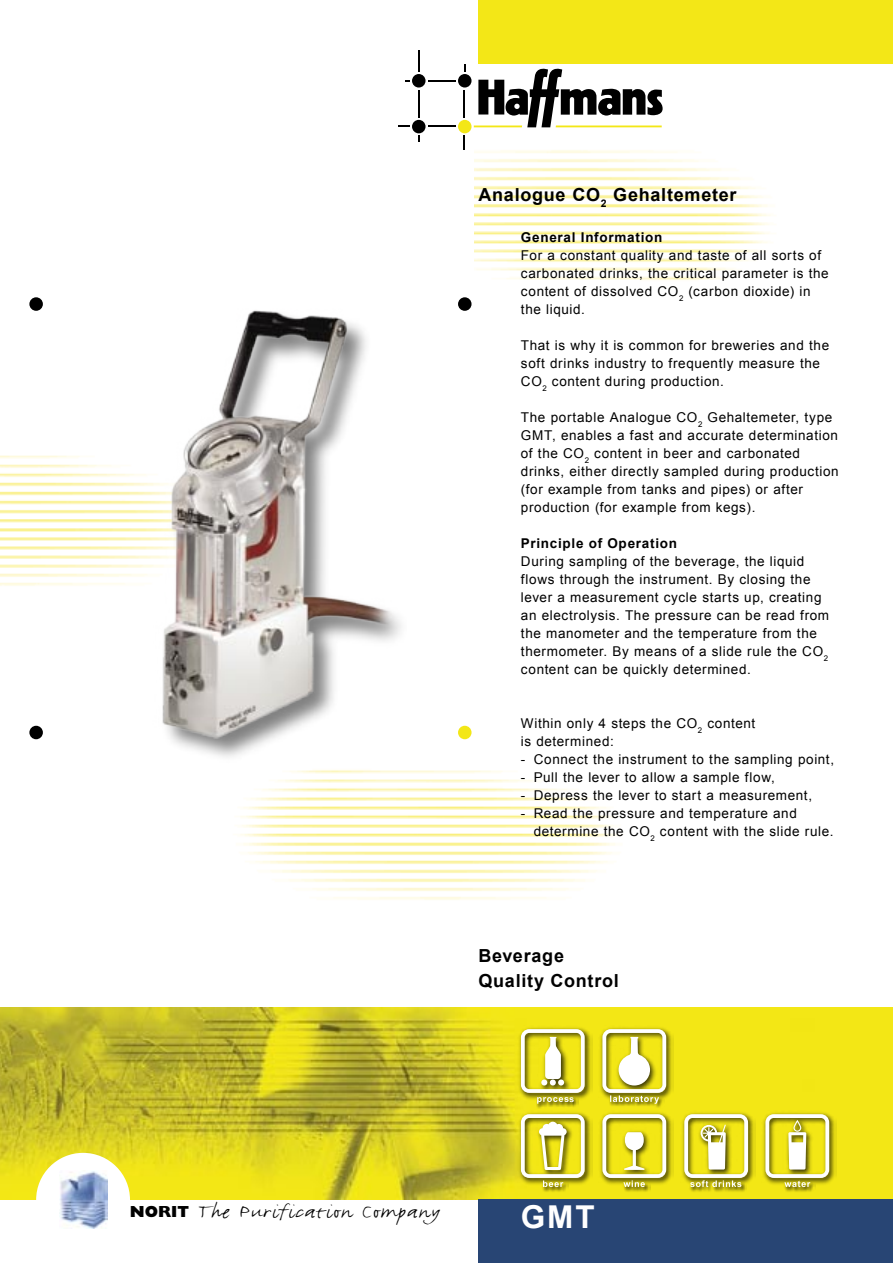
<style>
.page{position:relative;width:893px;height:1263px;background:#fff}
.page>*{position:absolute;margin:0;border:0;box-sizing:border-box;transform-origin:0 0}
.t1{font:700 31.5px "Arial";color:#fff}
.t2{font:21.45px "FF Justlefthand";letter-spacing:.04em;color:#000;scale:1.2 1}
.t3{font:700 18px/25.5px "Arial";letter-spacing:.04em;color:#000}
.t4{font:13.5px/18px "Arial";letter-spacing:.045em;color:#000}
.t5{font:700 13.5px "Arial";letter-spacing:.055em;color:#000}
.s1{font-family:"Gill Sans";font-weight:800;font-size:16.05px}
</style>
<div class="page">
<img style="left:0;top:1008px;width:893px;height:191px">
<div style="left:478px;top:0;width:415px;height:64px;background:#f3e717"></div>
<svg style="left:478px;top:68px;width:185px;height:59px"></svg>
<div style="left:458px;top:120px;width:13px;height:13px;background:#f3e717;border-radius:50%"></div>
<hr style="left:474px;top:125px;width:48px;height:2px;background:#f3e717">
<hr style="left:556px;top:125px;width:106px;height:2px;background:#f3e717">
<div style="left:412px;top:74px;width:13px;height:14px;background:#000;border-radius:50%"></div>
<div style="left:458px;top:74px;width:13px;height:14px;background:#000;border-radius:50%"></div>
<div style="left:412px;top:120px;width:13px;height:13px;background:#000;border-radius:50%"></div>
<hr style="left:418px;top:50px;width:2px;height:22px;background:#000">
<svg style="left:418px;top:136px;width:2px;height:6px"></svg>
<svg style="left:464px;top:64px;width:2px;height:8px"></svg>
<hr style="left:418px;top:90px;width:2px;height:28px;background:#000">
<svg style="left:464px;top:90px;width:1px;height:28px"></svg>
<svg style="left:464px;top:136px;width:1px;height:14px"></svg>
<svg style="left:398px;top:125px;width:12px;height:2px"></svg>
<hr style="left:428px;top:125px;width:28px;height:2px;background:#000">
<hr style="left:428px;top:80px;width:28px;height:2px;background:#000">
<div style="left:478px;top:1199px;width:415px;height:64px;background:#284574"></div>
<div style="left:36px;top:1153px;width:94px;height:94px;background:#fff;border-radius:50%"></div>
<img style="left:60px;top:1171px;width:48px;height:57px">
<div style="left:458px;top:297px;width:13px;height:14px;background:#000;border-radius:50%"></div>
<div style="left:29px;top:297px;width:14px;height:14px;background:#000;border-radius:50%"></div>
<div style="left:458px;top:726px;width:13px;height:13px;background:#f3e717;border-radius:50%"></div>
<div style="left:29px;top:726px;width:14px;height:13px;background:#000;border-radius:50%"></div>
<img style="left:68px;top:310px;width:333px;height:450px">
<div style="left:762px;top:1110px;width:75px;height:75px;background:#000;opacity:.75"></div>
<div style="left:783px;top:1179px;width:33px;height:13px;background:#000;opacity:.5"></div>
<svg style="left:765px;top:1114px;width:64px;height:73px"></svg>
<div style="left:599px;top:1110px;width:75px;height:75px;background:#000;opacity:.75"></div>
<div style="left:622px;top:1179px;width:28px;height:13px;background:#000;opacity:.5"></div>
<svg style="left:602px;top:1114px;width:64px;height:73px"></svg>
<div style="left:517px;top:1110px;width:75px;height:75px;background:#000;opacity:.75"></div>
<div style="left:541px;top:1179px;width:27px;height:13px;background:#000;opacity:.5"></div>
<svg style="left:521px;top:1114px;width:64px;height:73px"></svg>
<div style="left:599px;top:1025px;width:75px;height:75px;background:#000;opacity:.75"></div>
<div style="left:609px;top:1094px;width:56px;height:15px;background:#000;opacity:.5"></div>
<svg style="left:602px;top:1029px;width:64px;height:75px"></svg>
<div style="left:681px;top:1110px;width:75px;height:75px;background:#000;opacity:.75"></div>
<div style="left:689px;top:1179px;width:58px;height:13px;background:#000;opacity:.5"></div>
<svg style="left:684px;top:1114px;width:64px;height:73px"></svg>
<div style="left:517px;top:1025px;width:75px;height:75px;background:#000;opacity:.75"></div>
<div style="left:536px;top:1095px;width:38px;height:14px;background:#000;opacity:.5"></div>
<div style="left:568px;top:1096px;width:11px;height:12px;background:#000;opacity:.5"></div>
<svg style="left:521px;top:1029px;width:64px;height:75px"></svg>
<h3 class="t3" style="left:478px;top:182px;width:260px">Analogue CO<sub>2</sub> Gehaltemeter</h3>
<p class="t5" style="left:521px;top:230px;width:143px">General Information</p>
<p class="t4" style="left:521px;top:246px;width:309px">For a constant quality and taste of all sorts of carbonated drinks, the critical parameter is the content of dissolved CO<sub>2</sub> (carbon dioxide) in the liquid.</p>
<p class="t4" style="left:521px;top:336px;width:310px">That is why it is common for breweries and the soft drinks industry to frequently measure the<br>CO<sub>2</sub> content during production.</p>
<p class="t4" style="left:521px;top:408px;width:319px">The portable Analogue CO<sub>2</sub> Gehaltemeter, type GMT, enables a fast and accurate determination of the CO<sub>2</sub> content in beer and carbonated drinks, either directly sampled during production (for example from tanks and pipes) or after production (for example from kegs).</p>
<p class="t5" style="left:521px;top:536px;width:158px">Principle of Operation</p>
<p class="t4" style="left:521px;top:552px;width:310px">During sampling of the beverage, the liquid flows through the instrument. By closing the lever a measurement cycle starts up, creating an electrolysis. The pressure can be read from the manometer and the temperature from the thermometer. By means of a slide rule the CO<sub>2 </sub>content can be quickly determined.</p>
<p class="t4" style="left:521px;top:714px;width:236px">Within only 4 steps the CO<sub>2</sub> content is determined:</p>
<p class="t4" style="left:521px;top:750px;width:315px">- Connect the instrument to the sampling point,</p>
<p class="t4" style="left:521px;top:768px;width:255px">- Pull the lever to allow a sample flow,</p>
<p class="t4" style="left:521px;top:786px;width:293px">- Depress the lever to start a measurement,</p>
<p class="t4" style="left:534px;top:804px;width:301px;text-indent:-13px">- Read the pressure and temperature and determine the CO<sub>2</sub> content with the slide rule.</p>
<h3 class="t3" style="left:478px;top:943px;width:142px">Beverage<br>Quality Control</h3>
<h2 class="t2" style="left:130px;top:1198px;width:260px"><span class="s1">NORIT</span> The Purification Company</h2>
<h1 class="t1" style="left:521px;top:1199px;width:75px">GMT</h1>
</div>
